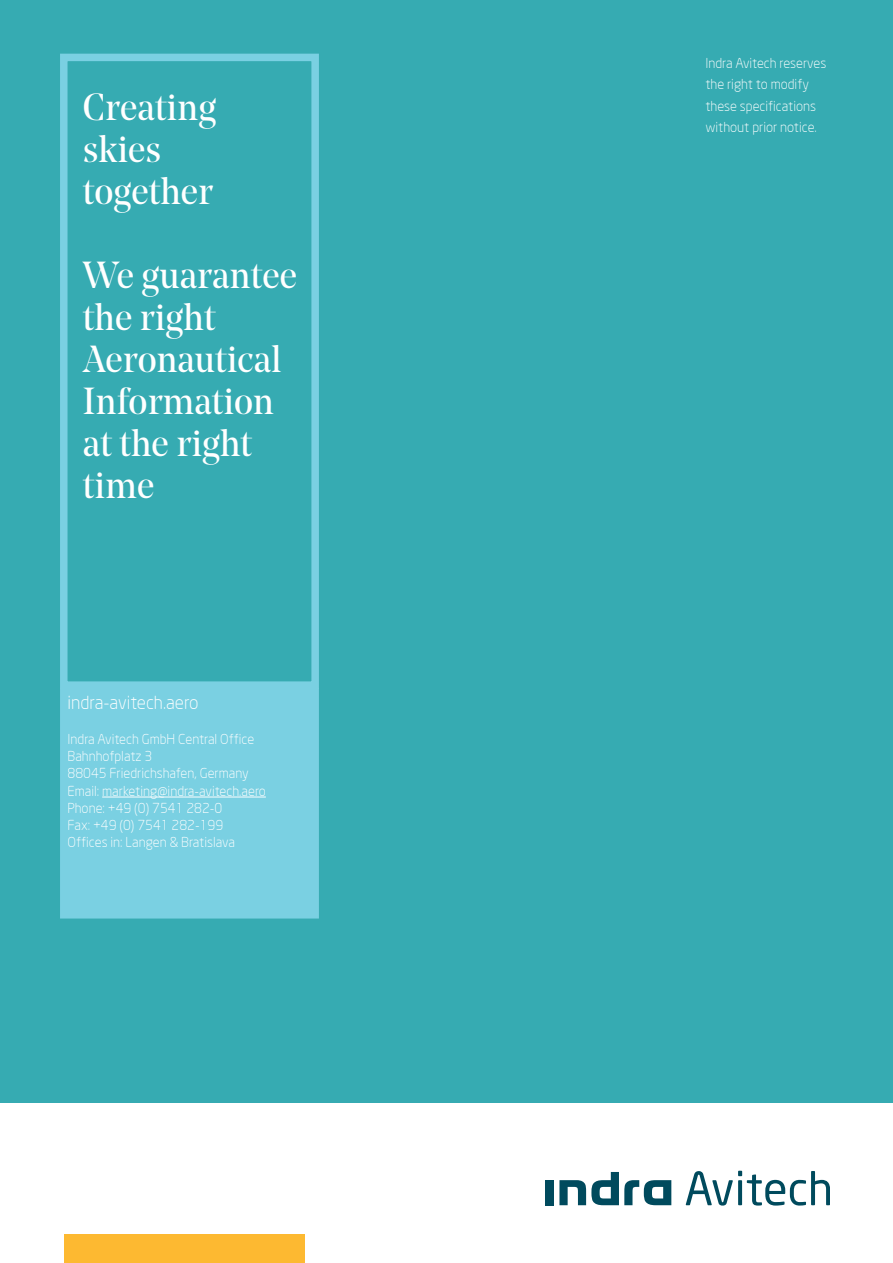
<style>
.page{position:relative;width:893px;height:1263px;background:#fff}
.page>*{position:absolute;margin:0;border:0;box-sizing:border-box;transform-origin:0 0}
.t1{font:37.5px/42px "Noe Display";color:#fff}
.t2{font:300 18px "Neo Sans";color:#fff}
.t3{font:300 13.5px/17.2px "Neo Sans";color:#fff}
</style>
<div class="page">
<div style="left:0;top:0;width:893px;height:1102px;background:#36abb2"></div>
<div style="left:64px;top:1234px;width:241px;height:29px;background:#fdb931"></div>
<div style="left:545px;top:1180px;width:8px;height:25px;background:#004a5d"></div>
<svg style="left:559px;top:1172px;width:112px;height:33px"></svg>
<svg style="left:686px;top:1171px;width:143px;height:34px"></svg>
<div style="left:64px;top:692px;width:251px;height:223px;background:#7ad0e2"></div>
<hr style="left:102px;top:797px;width:164px;height:1px;background:#fff">
<div style="left:60px;top:688px;width:259px;height:230px;border:8px solid #7ad0e2"></div>
<div style="left:60px;top:54px;width:259px;height:635px;border:8px solid #7ad0e2"></div>
<h1 class="t1" style="left:83px;top:86px;width:135px">Creating skies together</h1>
<h1 class="t1" style="left:83px;top:254px;width:216px">We guarantee the right<br>Aeronautical<br>Information at the right time</h1>
<h2 class="t2" style="left:68px;top:691px;width:133px">indra-avitech.aero</h2>
<p class="t3" style="left:68px;top:730px;width:200px">Indra Avitech GmbH Central Office<br>Bahnhofplatz 3<br>88045 Friedrichshafen, Germany<br>Email: marketing@indra-avitech.aero<br>Phone: +49 (0) 7541 282-0<br>Fax: +49 (0) 7541 282-199<br>Offices in: Langen &amp; Bratislava</p>
<p class="t3" style="left:705px;top:51px;width:122px;line-height:21.6px">Indra Avitech reserves the right to modify these specifications without prior notice.</p>
</div>
